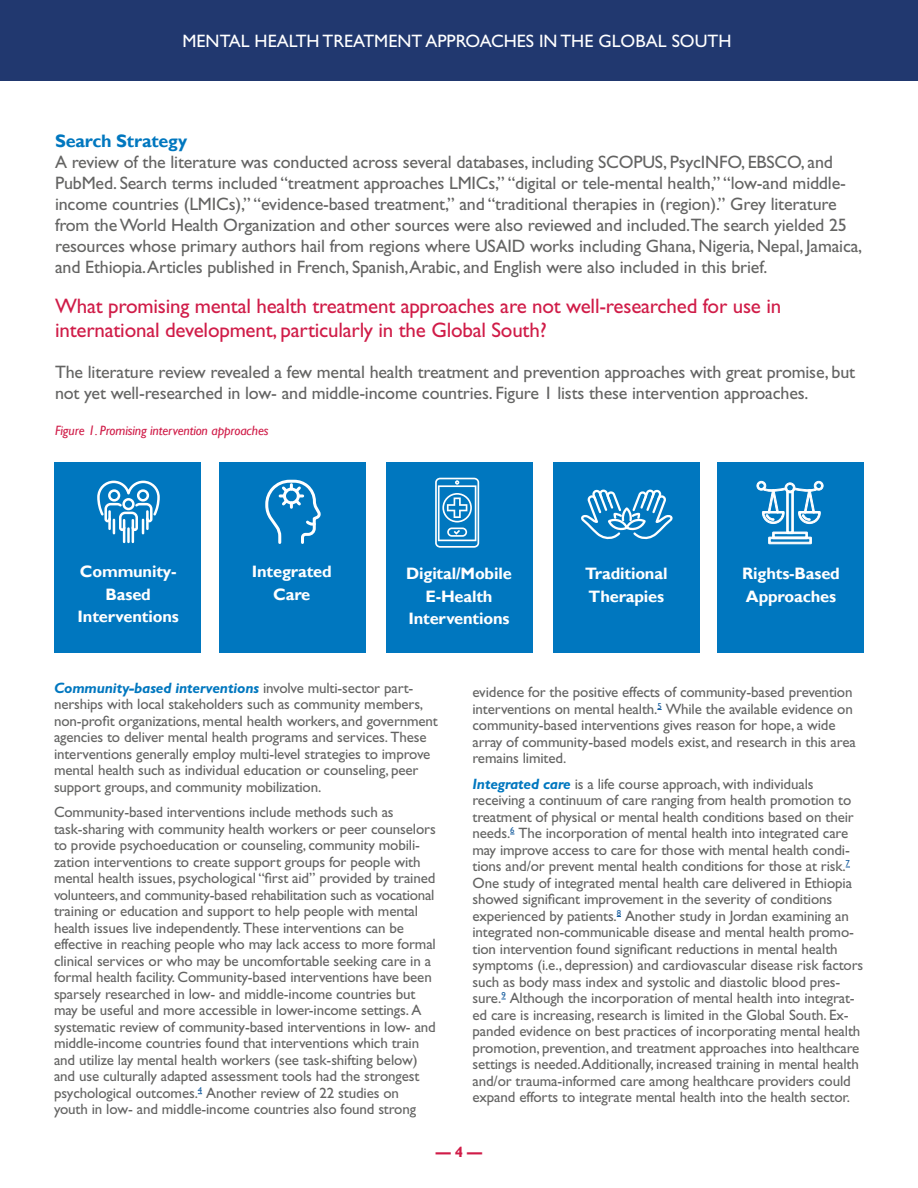
<style>
.page{position:relative;width:918px;height:1188px;background:#fff}
.page>*{position:absolute;margin:0;border:0;box-sizing:border-box;transform-origin:0 0}
.t1{font:21px/24px "Gill Sans Std";letter-spacing:-.01em;color:#d01c48}
.t2{font:18px/21px "Gill Sans Std";letter-spacing:-.01em;color:#646463}
.t3{font:18px "Gill Sans Std";color:#fff}
.t4{font:700 18px "Gill Sans";letter-spacing:-.01em;color:#0077bf}
.t5{font:700 16.5px/22.5px "Gill Sans";letter-spacing:-.01em;color:#fff;text-align:center}
.t6{font:15px/16.5px "Gill Sans Std";letter-spacing:-.01em;color:#646463}
.t7{font:700 15px "Gill Sans";color:#d01c48}
.t8{font:italic 13.5px "Gill Sans";letter-spacing:-.01em;color:#d01c48}
.s1{font-weight:700;font-style:italic;color:#0077bf}
</style>
<div class="page">
<div style="left:54px;top:462px;width:147px;height:190px;background:#0077bf"></div>
<svg style="left:97px;top:480px;width:63px;height:62px"></svg>
<div style="left:219px;top:462px;width:147px;height:190px;background:#0077bf"></div>
<svg style="left:265px;top:479px;width:56px;height:65px"></svg>
<div style="left:386px;top:462px;width:146px;height:190px;background:#0077bf"></div>
<svg style="left:435px;top:478px;width:44px;height:70px"></svg>
<div style="left:554px;top:462px;width:146px;height:190px;background:#0077bf"></div>
<svg style="left:581px;top:489px;width:92px;height:51px"></svg>
<div style="left:717px;top:462px;width:147px;height:190px;background:#0077bf"></div>
<svg style="left:757px;top:481px;width:66px;height:63px"></svg>
<div style="left:0;top:0;width:918px;height:81px;background:#21386f"></div>
<p class="t3" style="left:183px;top:30px;width:550px">MENTAL HEALTH TREATMENT APPROACHES IN THE GLOBAL SOUTH</p>
<p class="t4" style="left:55px;top:131px;width:134px">Search Strategy</p>
<p class="t2" style="left:55px;top:152px;width:809px">A review of the literature was conducted across several databases, including SCOPUS, PsycINFO, EBSCO, and PubMed. Search terms included “treatment approaches LMICs,” “digital or tele-mental health,” “low-and middle&shy;income countries (LMICs),” “evidence-based treatment,” and “traditional therapies in (region).” Grey literature from the World Health Organization and other sources were also reviewed and included.The search yielded 25 resources whose primary authors hail from regions where USAID works including Ghana, Nigeria, Nepal, Jamaica, and Ethiopia.Articles published in French, Spanish,Arabic, and English were also included in this brief.</p>
<h1 class="t1" style="left:55px;top:294px;width:728px">What promising mental health treatment approaches are not well-researched for use in international development, particularly in the Global South?</h1>
<p class="t2" style="left:55px;top:362px;width:802px">The literature review revealed a few mental health treatment and prevention approaches with great promise, but not yet well-researched in low- and middle-income countries. Figure 1 lists these intervention approaches.</p>
<p class="t8" style="left:55px;top:422px;width:215px">Figure 1. Promising intervention approaches</p>
<p class="t5" style="left:78px;top:561px;width:103px">Community-<br>Based<br>Interventions</p>
<p class="t5" style="left:252px;top:561px;width:81px">Integrated<br>Care</p>
<p class="t5" style="left:406px;top:563px;width:107px">Digital/Mobile<br>E-Health<br>Interventions</p>
<p class="t5" style="left:585px;top:563px;width:84px;text-align:left">Traditional<br>Therapies</p>
<p class="t5" style="left:742px;top:563px;width:99px;text-align:left">Rights-Based<br>Approaches</p>
<p class="t6" style="left:54px;top:680px;width:385px"><span class="s1">Community-based interventions</span> involve multi-sector part&shy;nerships with local stakeholders such as community members, non-profit organizations, mental health workers, and government agencies to deliver mental health programs and services. These interventions generally employ multi-level strategies to improve mental health such as individual education or counseling, peer support groups, and community mobilization.</p>
<p class="t6" style="left:54px;top:804px;width:383px">Community-based interventions include methods such as task-sharing with community health workers or peer counselors to provide psychoeducation or counseling, community mobili&shy;zation interventions to create support groups for people with mental health issues, psychological “first aid” provided by trained volunteers, and community-based rehabilitation such as vocational training or education and support to help people with mental health issues live independently. These interventions can be effective in reaching people who may lack access to more formal clinical services or who may be uncomfortable seeking care in a formal health facility. Community-based interventions have been sparsely researched in low- and middle-income countries but may be useful and more accessible in lower-income settings. A systematic review of community-based interventions in low- and middle-income countries found that interventions which train and utilize lay mental health workers (see task-shifting below) and use culturally adapted assessment tools had the strongest psychological outcomes.<sup>4</sup> Another review of 22 studies on youth in low- and middle-income countries also found strong</p>
<p class="t6" style="left:472px;top:684px;width:385px">evidence for the positive effects of community-based prevention interventions on mental health.<sup>5</sup> While the available evidence on community-based interventions gives reason for hope, a wide array of community-based models exist, and research in this area remains limited.</p>
<p class="t6" style="left:472px;top:775px;width:392px"><span class="s1">Integrated care</span> is a life course approach, with individuals receiving a continuum of care ranging from health promotion to treatment of physical or mental health conditions based on their needs.<sup>6</sup> The incorporation of mental health into integrated care may improve access to care for those with mental health condi&shy;tions and/or prevent mental health conditions for those at risk.<sup>7<br></sup>One study of integrated mental health care delivered in Ethiopia showed significant improvement in the severity of conditions experienced by patients.<sup>8</sup> Another study in Jordan examining an integrated non-communicable disease and mental health promo&shy;tion intervention found significant reductions in mental health symptoms (i.e., depression) and cardiovascular disease risk factors such as body mass index and systolic and diastolic blood pres&shy;sure.<sup>9</sup> Although the incorporation of mental health into integrat&shy;ed care is increasing, research is limited in the Global South. Ex&shy;panded evidence on best practices of incorporating mental health promotion, prevention, and treatment approaches into healthcare settings is needed.Additionally, increased training in mental health and/or trauma-informed care among healthcare providers could expand efforts to integrate mental health into the health sector.</p>
<p class="t7" style="left:436px;top:1143px;width:48px">— 4 —</p>
</div>
